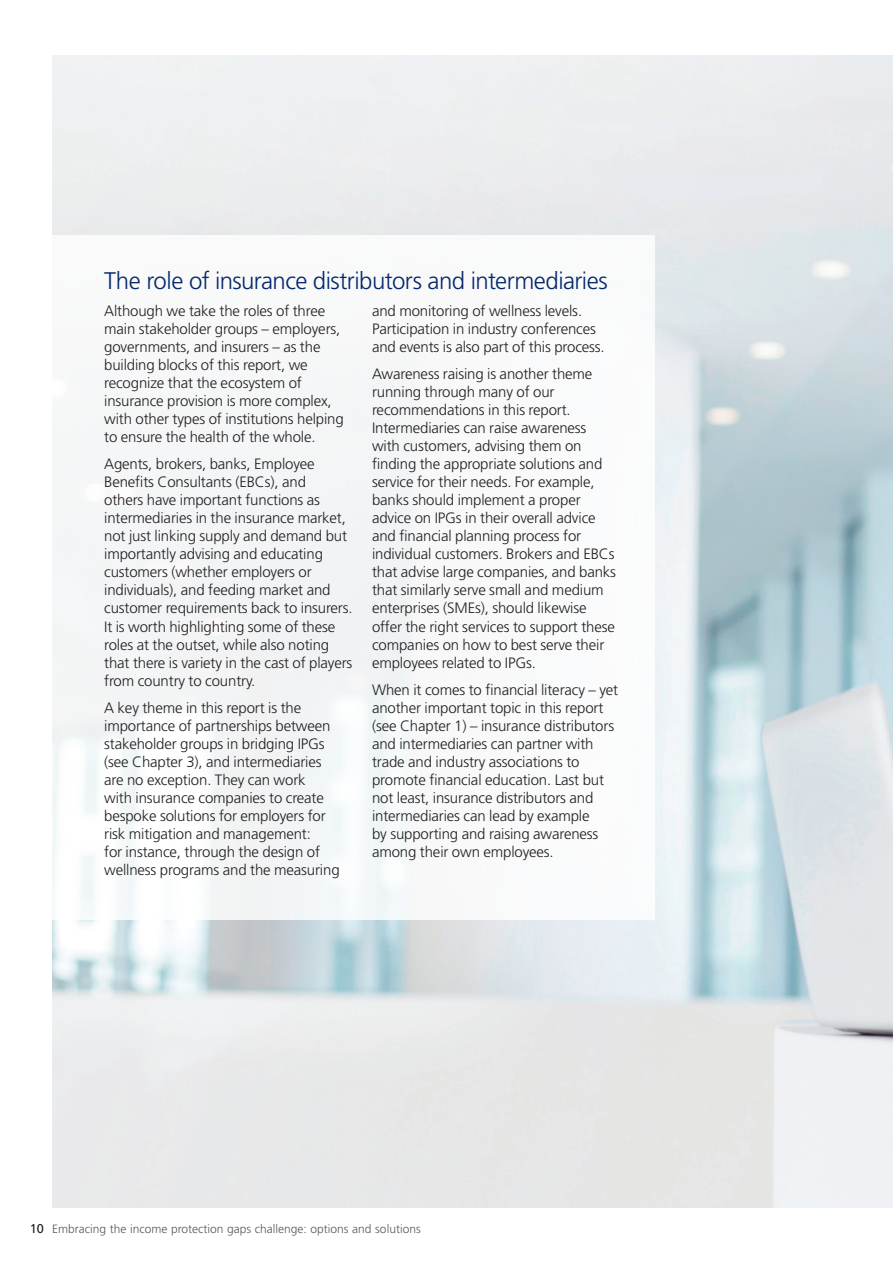
<style>
.page{position:relative;width:893px;height:1263px;background:#fff}
.page>*{position:absolute;margin:0;border:0;box-sizing:border-box;transform-origin:0 0}
.t1{font:300 24px "Frutiger LT Std";letter-spacing:-.025em;color:#04286b}
.t2{font:300 15px/18px "Frutiger LT Std";letter-spacing:-.01em;color:#231f20}
.t3{font:300 12px "Frutiger LT Std";color:#57585a}
.s1{font-weight:400;font-size:12.75px;color:#231f20}
</style>
<div class="page">
<img style="left:52px;top:55px;width:841px;height:1152px">
<div style="left:41px;top:235px;width:614px;height:684px;background:#f8f9f9"></div>
<h1 class="t1" style="left:104px;top:268px;width:505px">The role of insurance distributors and intermediaries</h1>
<p class="t2" style="left:104px;top:302px;width:241px">Although we take the roles of three main stakeholder groups – employers, governments, and insurers – as the building blocks of this report, we recognize that the ecosystem of insurance provision is more complex, with other types of institutions helping to ensure the health of the whole.</p>
<p class="t2" style="left:104px;top:455px;width:250px">Agents, brokers, banks, Employee Benefits Consultants (EBCs), and<br>others have important functions as intermediaries in the insurance market, not just linking supply and demand but importantly advising and educating customers (whether employers or individuals), and feeding market and customer requirements back to insurers.<br>It is worth highlighting some of these roles at the outset, while also noting that there is variety in the cast of players from country to country.</p>
<p class="t2" style="left:104px;top:698px;width:237px">A key theme in this report is the importance of partnerships between stakeholder groups in bridging IPGs (see Chapter 3), and intermediaries are no exception. They can work<br>with insurance companies to create bespoke solutions for employers for risk mitigation and management:<br>for instance, through the design of wellness programs and the measuring</p>
<p class="t2" style="left:372px;top:302px;width:234px">and monitoring of wellness levels.<br>Participation in industry conferences and events is also part of this process.</p>
<p class="t2" style="left:372px;top:365px;width:246px">Awareness raising is another theme running through many of our recommendations in this report.<br>Intermediaries can raise awareness with customers, advising them on finding the appropriate solutions and service for their needs. For example, banks should implement a proper advice on IPGs in their overall advice and financial planning process for individual customers. Brokers and EBCs that advise large companies, and banks that similarly serve small and medium enterprises (SMEs), should likewise offer the right services to support these companies on how to best serve their employees related to IPGs.</p>
<p class="t2" style="left:372px;top:680px;width:248px">When it comes to financial literacy – yet another important topic in this report (see Chapter 1) – insurance distributors and intermediaries can partner with trade and industry associations to promote financial education. Last but not least, insurance distributors and intermediaries can lead by example<br>by supporting and raising awareness among their own employees.</p>
<p class="t3" style="left:30px;top:1222px;width:392px"><span class="s1">10</span> Embracing the income protection gaps challenge: options and solutions</p>
</div>
